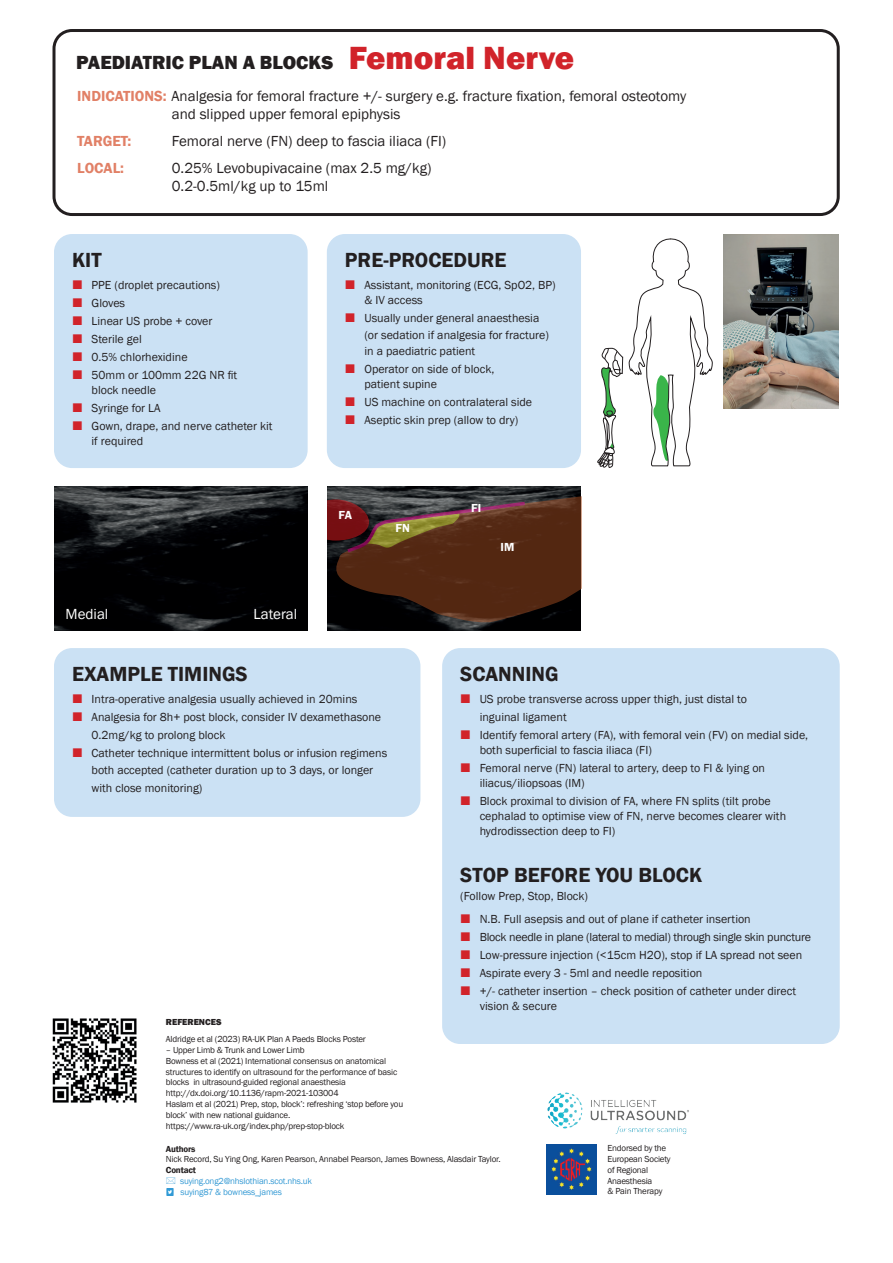
<style>
.page{position:relative;width:893px;height:1263px;background:#fff}
.page>*{position:absolute;margin:0;border:0;box-sizing:border-box;transform-origin:0 0}
.t1{font:600 21px "Franklin Gothic";color:#231f20}
.t2{font:800 19.5px "Franklin Gothic";color:#231f20}
.t3{font:15px/18px "Franklin Gothic";color:#231f20}
.t4{font:600 15px "Franklin Gothic";color:#e18066}
.t5{font:15px "Franklin Gothic";color:#fff}
.t6{font:12px/18px "Franklin Gothic";color:#231f20}
.t7{font:600 12px "Franklin Gothic";color:#fff}
.t8{font:9px/10.8px "Franklin Gothic";letter-spacing:-.02em;color:#231f20}
.t9{font:9px/10.8px "Franklin Gothic";letter-spacing:-.02em;color:#3399d4}
.t10{font:600 9px "Franklin Gothic";letter-spacing:-.02em;color:#231f20}
.t11{font:800 9px "Franklin Gothic";color:#231f20}
.s1{font-size:33px;color:#d1232a}
.s2{font-weight:600;color:#e18066}
</style>
<div class="page">
<div style="left:54px;top:234px;width:254px;height:234px;background:#cbe1f4;border-radius:18px"></div>
<div style="left:327px;top:234px;width:254px;height:234px;background:#cbe1f4;border-radius:18px"></div>
<div style="left:442px;top:648px;width:398px;height:396px;background:#cbe1f4;border-radius:18px"></div>
<div style="left:54px;top:648px;width:366px;height:169px;background:#cbe1f4;border-radius:18px"></div>
<div style="left:52px;top:29px;width:788px;height:187px;border:3px solid #231f20;border-radius:18px"></div>
<img style="left:724px;top:234px;width:115px;height:174px">
<img style="left:54px;top:486px;width:253px;height:144px">
<img style="left:327px;top:486px;width:253px;height:144px">
<svg style="left:327px;top:496px;width:254px;height:126px;background:#4b2919"></svg>
<img style="left:52px;top:1018px;width:85px;height:85px">
<svg style="left:597px;top:238px;width:116px;height:230px"></svg>
<img style="left:547px;top:1092px;width:142px;height:42px">
<img style="left:546px;top:1145px;width:51px;height:49px">
<svg style="left:167px;top:1188px;width:7px;height:7px"></svg>
<h2 class="t2" style="left:76px;top:50px;width:500px">PAEDIATRIC PLAN A BLOCKS <span class="s1">Femoral Nerve</span></h2>
<p class="t3" style="left:172px;top:87px;width:516px;text-indent:-95px"><span class="s2">INDICATIONS:</span> Analgesia for femoral fracture +/- surgery e.g. fracture fixation, femoral osteotomy and slipped upper femoral epiphysis</p>
<p class="t4" style="left:77px;top:131px;width:56px">TARGET:</p>
<p class="t3" style="left:172px;top:132px;width:276px">Femoral nerve (FN) deep to fascia iliaca (FI)</p>
<p class="t4" style="left:77px;top:158px;width:48px">LOCAL:</p>
<p class="t3" style="left:172px;top:159px;width:261px">0.25% Levobupivacaine (max 2.5 mg/kg)<br>0.2-0.5ml/kg up to 15ml</p>
<h1 class="t1" style="left:72px;top:247px;width:31px">KIT</h1>
<p class="t6" style="left:92px;top:277px;width:147px">PPE (droplet precautions)<br>Gloves<br>Linear US probe + cover<br>Sterile gel<br>0.5% chlorhexidine<br>50mm or 100mm 22G NR fit</p>
<p class="t6" style="left:92px;top:382px;width:182px">block needle<br>Syringe for LA<br>Gown, drape, and nerve catheter kit</p>
<p class="t6" style="left:92px;top:433px;width:53px">if required</p>
<p class="t5" style="left:66px;top:604px;width:44px">Medial</p>
<p class="t5" style="left:254px;top:604px;width:45px">Lateral</p>
<h1 class="t1" style="left:345px;top:247px;width:163px">PRE-PROCEDURE</h1>
<p class="t6" style="left:364px;top:278px;width:193px;line-height:15px">Assistant, monitoring (ECG, SpO2, BP) &amp; IV access</p>
<p class="t6" style="left:364px;top:310px;width:186px;line-height:16.5px">Usually under general anaesthesia (or sedation if analgesia for fracture) in a paediatric patient</p>
<p class="t6" style="left:364px;top:362px;width:131px;line-height:15px">Operator on side of block, patient supine</p>
<p class="t6" style="left:364px;top:394px;width:169px">US machine on contralateral side<br>Aseptic skin prep (allow to dry)</p>
<p class="t7" style="left:339px;top:508px;width:15px">FA</p>
<p class="t7" style="left:396px;top:521px;width:16px">FN</p>
<p class="t7" style="left:471px;top:500px;width:12px">FI</p>
<p class="t7" style="left:501px;top:539px;width:15px">IM</p>
<h1 class="t1" style="left:72px;top:661px;width:177px">EXAMPLE TIMINGS</h1>
<p class="t6" style="left:92px;top:691px;width:297px">Intra-operative analgesia usually achieved in 20mins Analgesia for 8h+ post block, consider IV dexamethasone 0.2mg/kg to prolong block<br>Catheter technique intermittent bolus or infusion regimens</p>
<p class="t6" style="left:92px;top:761px;width:283px">both accepted (catheter duration up to 3 days, or longer with close monitoring)</p>
<p class="t11" style="left:166px;top:1016px;width:57px">REFERENCES</p>
<p class="t8" style="left:166px;top:1034px;width:202px">Aldridge et al (2023) RA-UK Plan A Paeds Blocks Poster</p>
<p class="t8" style="left:166px;top:1045px;width:239px">– Upper Limb &amp; Trunk and Lower Limb<br>Bowness et al (2021) International consensus on anatomical structures to identify on ultrasound for the performance of basic blocks in ultrasound-guided regional anaesthesia http://dx.doi.org/10.1136/rapm-2021-103004<br>Haslam et al (2021) Prep, stop, block’: refreshing ‘stop before you block’ with new national guidance. https://www.ra-uk.org/index.php/prep-stop-block</p>
<h1 class="t1" style="left:460px;top:661px;width:100px">SCANNING</h1>
<p class="t6" style="left:480px;top:691px;width:330px">US probe transverse across upper thigh, just distal to<br>inguinal ligament<br>Identify femoral artery (FA), with femoral vein (FV) on medial side,</p>
<p class="t6" style="left:480px;top:742px;width:287px">both superficial to fascia iliaca (FI)<br>Femoral nerve (FN) lateral to artery, deep to FI &amp; lying on</p>
<p class="t6" style="left:480px;top:775px;width:293px">iliacus/iliopsoas (IM)<br>Block proximal to division of FA, where FN splits (tilt probe</p>
<p class="t6" style="left:480px;top:809px;width:308px;line-height:15px">cephalad to optimise view of FN, nerve becomes clearer with hydrodissection deep to FI)</p>
<h1 class="t1" style="left:460px;top:862px;width:244px">STOP BEFORE YOU BLOCK</h1>
<p class="t6" style="left:480px;top:885px;width:273px;line-height:22.5px;text-indent:-20px">(Follow Prep, Stop, Block)<br>N.B. Full asepsis and out of plane if catheter insertion</p>
<p class="t6" style="left:480px;top:928px;width:333px">Block needle in plane (lateral to medial) through single skin puncture Low-pressure injection (&lt;15cm H2O), stop if LA spread not seen Aspirate every 3 - 5ml and needle reposition<br>+/- catheter insertion – check position of catheter under direct</p>
<p class="t6" style="left:480px;top:997px;width:79px">vision &amp; secure</p>
<p class="t10" style="left:166px;top:1143px;width:31px">Authors</p>
<p class="t8" style="left:166px;top:1154px;width:336px">Nick Record, Su Ying Ong, Karen Pearson, Annabel Pearson, James Bowness, Alasdair Taylor.</p>
<p class="t10" style="left:166px;top:1164px;width:32px">Contact</p>
<p class="t9" style="left:180px;top:1176px;width:134px">suying.ong2@nhslothian.scot.nhs.uk suying87 &amp; bowness_james</p>
<p class="t8" style="left:607px;top:1143px;width:65px">Endorsed by the<br>European Society of Regional<br>Anaesthesia<br>&amp; Pain Therapy</p>
</div>
